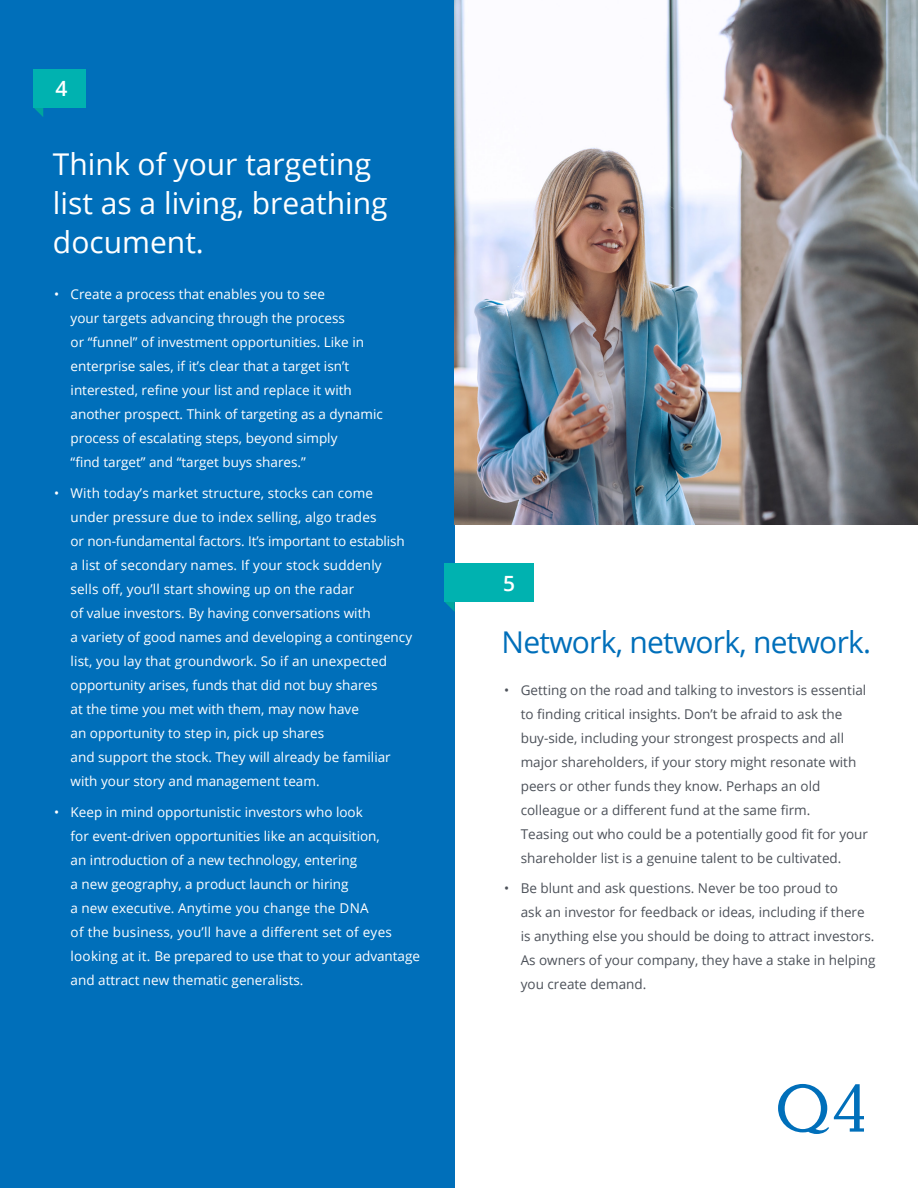
<style>
.page{position:relative;width:918px;height:1188px;background:#fff}
.page>*{position:absolute;margin:0;border:0;box-sizing:border-box;transform-origin:0 0}
.t1{font:30px/39px "Open Sans";color:#fff}
.t2{font:30px "Open Sans";letter-spacing:-.025em;color:#006fba}
.t3{font:600 21px "Open Sans";color:#fff}
.t4{font:13.5px/24px "Open Sans";color:#fff}
.t5{font:13.5px/24px "Open Sans";color:#4c5159}
</style>
<div class="page">
<div style="left:0;top:0;width:455px;height:1188px;background:#006fba"></div>
<img style="left:455px;top:0;width:463px;height:525px">
<svg style="left:778px;top:1084px;width:86px;height:50px"></svg>
<svg style="left:445px;top:602px;width:10px;height:10px"></svg>
<div style="left:445px;top:564px;width:89px;height:38px;background:#00b2b0"></div>
<svg style="left:34px;top:107px;width:9px;height:10px"></svg>
<div style="left:34px;top:69px;width:52px;height:38px;background:#00b2b0"></div>
<p class="t3" style="left:56px;top:74px;width:13px">4</p>
<p class="t1" style="left:53px;top:144px;width:336px">Think of your targeting list as a living, breathing document.</p>
<p class="t4" style="left:71px;top:282px;width:314px;text-indent:-16px">• Create a process that enables you to see<br>your targets advancing through the process<br>or “funnel” of investment opportunities. Like in enterprise sales, if it’s clear that a target isn’t interested, refine your list and replace it with another prospect. Think of targeting as a dynamic process of escalating steps, beyond simply<br>“find target” and “target buys shares.”</p>
<p class="t4" style="left:71px;top:481px;width:343px;text-indent:-16px">• With today’s market structure, stocks can come under pressure due to index selling, algo trades<br>or non-fundamental factors. It’s important to establish a list of secondary names. If your stock suddenly sells off, you’ll start showing up on the radar<br>of value investors. By having conversations with<br>a variety of good names and developing a contingency list, you lay that groundwork. So if an unexpected opportunity arises, funds that did not buy shares<br>at the time you met with them, may now have<br>an opportunity to step in, pick up shares<br>and support the stock. They will already be familiar with your story and management team.</p>
<p class="t4" style="left:71px;top:800px;width:351px;text-indent:-16px">• Keep in mind opportunistic investors who look<br>for event-driven opportunities like an acquisition,<br>an introduction of a new technology, entering<br>a new geography, a product launch or hiring<br>a new executive. Anytime you change the DNA<br>of the business, you’ll have a different set of eyes looking at it. Be prepared to use that to your advantage and attract new thematic generalists.</p>
<p class="t3" style="left:503px;top:569px;width:13px">5</p>
<p class="t2" style="left:502px;top:622px;width:371px">Network, network, network.</p>
<p class="t5" style="left:521px;top:677px;width:349px;text-indent:-16px">• Getting on the road and talking to investors is essential to finding critical insights. Don’t be afraid to ask the buy-side, including your strongest prospects and all major shareholders, if your story might resonate with peers or other funds they know. Perhaps an old colleague or a different fund at the same firm.<br>Teasing out who could be a potentially good fit for your shareholder list is a genuine talent to be cultivated.</p>
<p class="t5" style="left:521px;top:876px;width:356px;text-indent:-16px">• Be blunt and ask questions. Never be too proud to<br>ask an investor for feedback or ideas, including if there is anything else you should be doing to attract investors.<br>As owners of your company, they have a stake in helping you create demand.</p>
</div>
